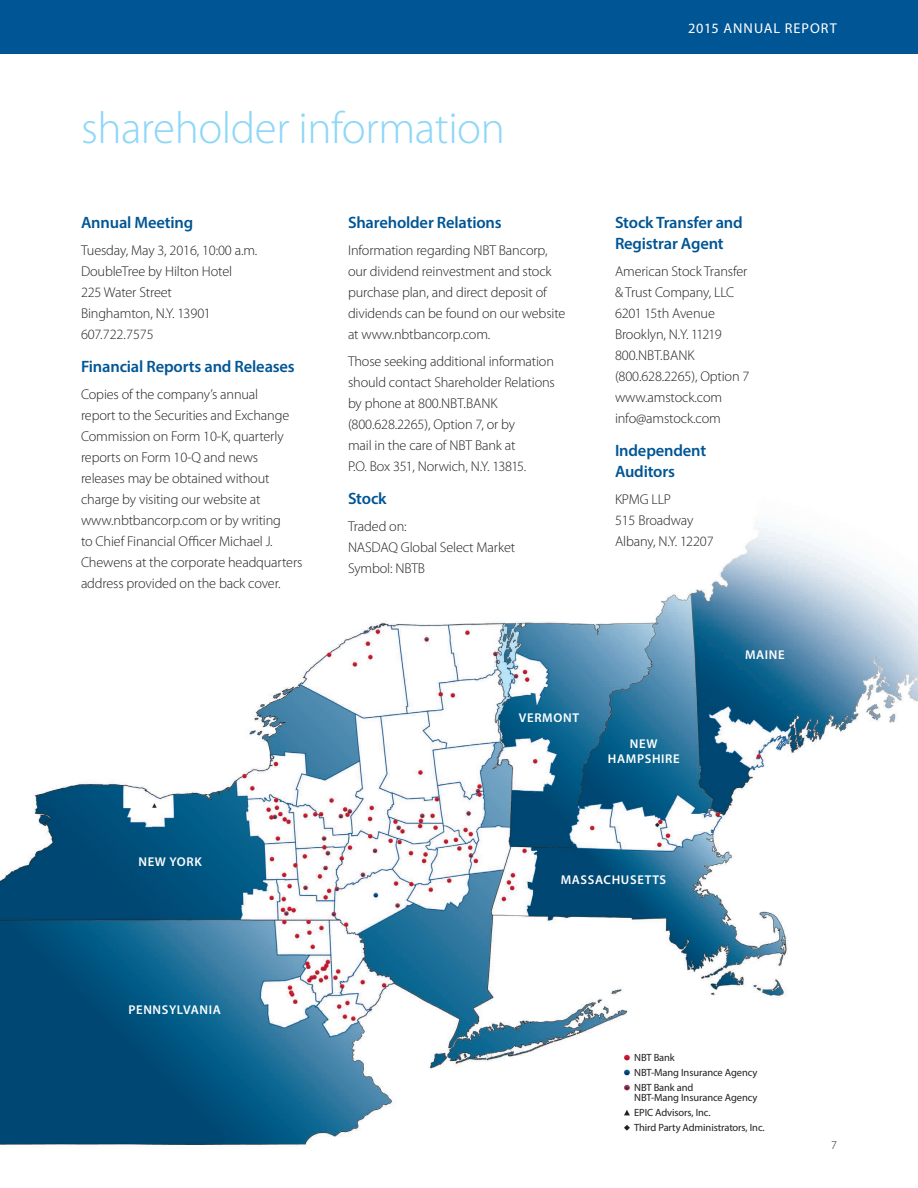
<style>
.page{position:relative;width:918px;height:1188px;background:#fff}
.page>*{position:absolute;margin:0;border:0;box-sizing:border-box;transform-origin:0 0}
.sections{font:300 45px "Myriad Pro";letter-spacing:-.01em;color:#8dd7f7}
.Head{font:600 16.5px/21px "Myriad Pro";letter-spacing:-.01em;color:#005595}
.Body{font:300 14.25px/21px "Myriad Pro";letter-spacing:-.01em;color:#231f20}
.t1{font:14.25px "Myriad Pro";letter-spacing:.07em;color:#fff}
.State_Name{font:600 12.75px "Myriad Pro";letter-spacing:.05em;color:#fff}
.Body-2{font:300 12px "Myriad Pro";color:#231f20}
.Body-3{font:10.5px/10.2px "Myriad Pro";letter-spacing:-.01em;color:#231f20}
</style>
<div class="page">
<div style="left:0;top:0;width:918px;height:54px;background:#005595"></div>
<img style="left:0;top:522px;width:918px;height:624px">
<img style="left:618px;top:1050px;width:14px;height:83px">
<p class="t1" style="left:688px;top:19px;width:150px">2015 ANNUAL REPORT</p>
<p class="sections" style="left:81px;top:104px;width:425px">shareholder information</p>
<p class="Head" style="left:81px;top:212px;width:114px">Annual Meeting</p>
<p class="Body" style="left:81px;top:240px;width:178px">Tuesday, May 3, 2016, 10:00 a.m.</p>
<p class="Body" style="left:81px;top:261px;width:153px">DoubleTree by Hilton Hotel</p>
<p class="Body" style="left:81px;top:282px;width:131px">225 Water Street<br>Binghamton, N.Y. 13901</p>
<p class="Body" style="left:81px;top:324px;width:74px">607.722.7575</p>
<p class="Head" style="left:81px;top:356px;width:215px">Financial Reports and Releases</p>
<p class="Body" style="left:81px;top:384px;width:223px">Copies of the company’s annual<br>report to the Securities and Exchange Commission on Form 10-K, quarterly reports on Form 10-Q and news releases may be obtained without charge by visiting our website at www.nbtbancorp.com or by writing<br>to Chief Financial Officer Michael J.<br>Chewens at the corporate headquarters address provided on the back cover.</p>
<p class="Head" style="left:348px;top:212px;width:155px">Shareholder Relations</p>
<p class="Body" style="left:348px;top:240px;width:219px">Information regarding NBT Bancorp, our dividend reinvestment and stock purchase plan, and direct deposit of dividends can be found on our website at www.nbtbancorp.com.</p>
<p class="Body" style="left:348px;top:351px;width:208px">Those seeking additional information should contact Shareholder Relations by phone at 800.NBT.BANK (800.628.2265), Option 7, or by<br>mail in the care of NBT Bank at<br>P.O. Box 351, Norwich, N.Y. 13815.</p>
<p class="Head" style="left:348px;top:488px;width:40px">Stock</p>
<p class="Body" style="left:348px;top:516px;width:169px">Traded on:<br>NASDAQ Global Select Market</p>
<p class="Body" style="left:348px;top:558px;width:79px">Symbol: NBTB</p>
<p class="State_Name" style="left:519px;top:709px;width:62px">VERMONT</p>
<p class="Head" style="left:615px;top:212px;width:129px">Stock Transfer and<br>Registrar Agent</p>
<p class="Body" style="left:615px;top:261px;width:134px">American Stock Transfer &amp; Trust Company, LLC</p>
<p class="Body" style="left:615px;top:303px;width:101px">6201 15th Avenue</p>
<p class="Body" style="left:615px;top:324px;width:108px">Brooklyn, N.Y. 11219</p>
<p class="Body" style="left:615px;top:345px;width:136px">800.NBT.BANK (800.628.2265), Option 7</p>
<p class="Body" style="left:615px;top:387px;width:109px">www.amstock.com</p>
<p class="Body" style="left:615px;top:408px;width:107px">info@amstock.com</p>
<p class="Head" style="left:615px;top:440px;width:93px">Independent<br>Auditors</p>
<p class="Body" style="left:615px;top:489px;width:58px">KPMG LLP</p>
<p class="Body" style="left:615px;top:510px;width:80px">515 Broadway</p>
<p class="Body" style="left:615px;top:531px;width:100px">Albany, N.Y. 12207</p>
<p class="State_Name" style="left:630px;top:736px;width:29px">NEW</p>
<p class="State_Name" style="left:608px;top:751px;width:73px">HAMPSHIRE</p>
<p class="State_Name" style="left:745px;top:646px;width:41px">MAINE</p>
<p class="State_Name" style="left:138px;top:854px;width:65px">NEW YORK</p>
<p class="State_Name" style="left:128px;top:1001px;width:94px">PENNSYLVANIA</p>
<p class="State_Name" style="left:561px;top:872px;width:107px">MASSACHUSETTS</p>
<p class="Body-3" style="left:634px;top:1052px;width:42px">NBT Bank</p>
<p class="Body-3" style="left:634px;top:1067px;width:125px">NBT-Mang Insurance Agency</p>
<p class="Body-3" style="left:634px;top:1082px;width:125px">NBT Bank and<br>NBT-Mang Insurance Agency</p>
<p class="Body-3" style="left:634px;top:1107px;width:78px">EPIC Advisors, Inc.</p>
<p class="Body-3" style="left:634px;top:1122px;width:132px">Third Party Administrators, Inc.</p>
<p class="Body-2" style="left:831px;top:1138px;width:7px">7</p>
</div>
